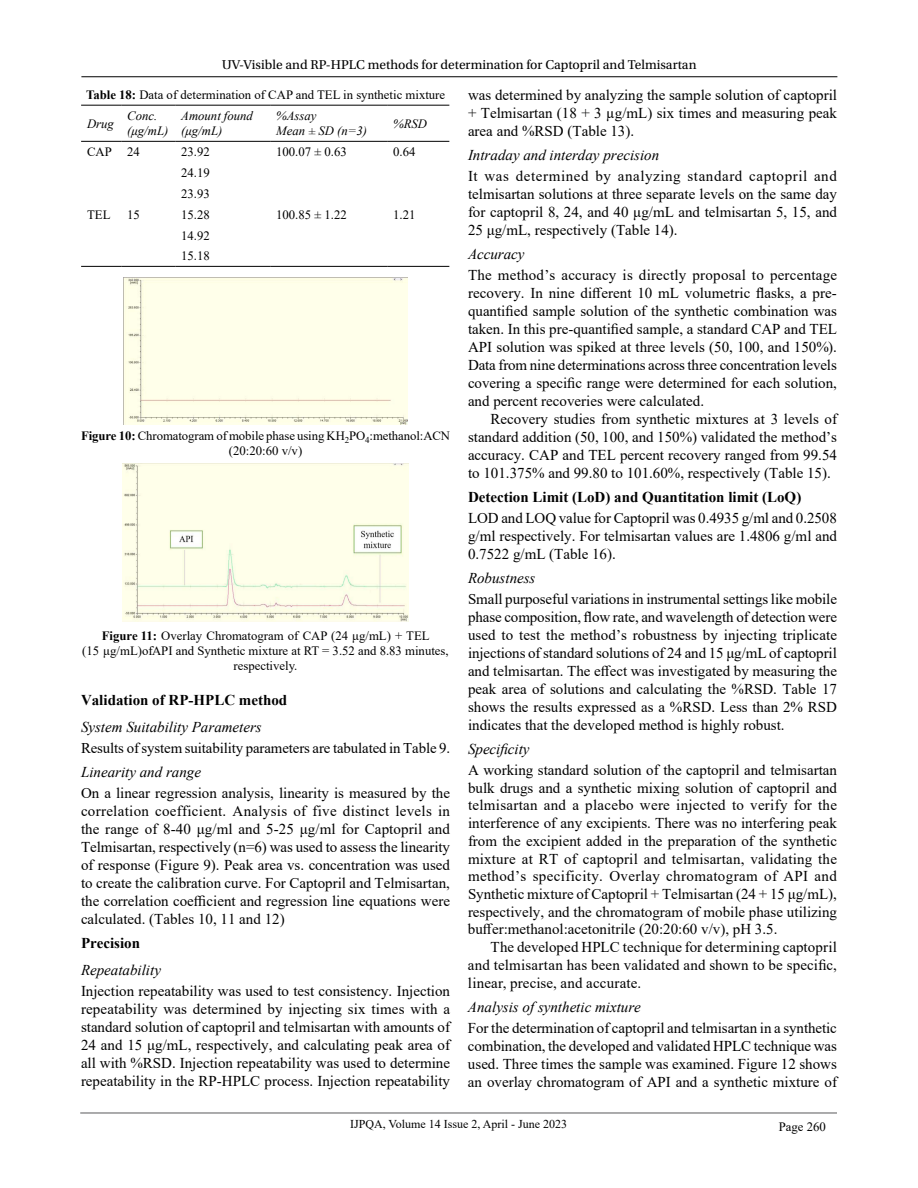
<style>
.page{position:relative;width:918px;height:1188px;background:#fff}
.page>*{position:absolute;margin:0;border:0;box-sizing:border-box;transform-origin:0 0}
.t1{font:15px/18px "Times New Roman";color:#000;text-align:justify}
.t2{font:italic 15px "Times New Roman";color:#000}
.t3{font:700 15px "Times New Roman";color:#000}
.t4{font:14.85px "Times New Roman";letter-spacing:-.005em;color:#000}
.t5{font:13.5px "Utopia Std";color:#000}
.t6{font:12.75px/15.3px "Times New Roman";color:#000}
.t7{font:italic 12.75px/15.3px "Times New Roman";color:#000}
.t8{font:12.75px "Times New Roman";color:#000101}
.t9{font:12px "Times New Roman";color:#000101}
.s1{font-weight:700}
.s2{color:#fff}
</style>
<div class="page">
<hr style="left:81px;top:76px;width:756px;height:1px;background:#000">
<hr style="left:80px;top:1113px;width:757px;height:1px;background:#58595b">
<hr style="left:81px;top:105px;width:40px;height:1px;background:#000">
<hr style="left:121px;top:105px;width:54px;height:1px;background:#000">
<hr style="left:175px;top:105px;width:95px;height:1px;background:#000">
<hr style="left:270px;top:105px;width:117px;height:1px;background:#000">
<hr style="left:387px;top:105px;width:62px;height:1px;background:#000">
<hr style="left:81px;top:141px;width:40px;height:1px;background:#000">
<hr style="left:121px;top:141px;width:54px;height:1px;background:#000">
<hr style="left:175px;top:141px;width:95px;height:1px;background:#000">
<hr style="left:270px;top:141px;width:117px;height:1px;background:#000">
<hr style="left:387px;top:141px;width:62px;height:1px;background:#000">
<hr style="left:81px;top:266px;width:40px;height:1px;background:#000">
<hr style="left:121px;top:266px;width:54px;height:1px;background:#000">
<hr style="left:270px;top:266px;width:117px;height:1px;background:#000">
<hr style="left:387px;top:266px;width:62px;height:1px;background:#000">
<hr style="left:175px;top:266px;width:95px;height:1px;background:#000">
<div style="left:123px;top:277px;width:285px;height:147px;background:#ffffea"></div>
<img style="left:122px;top:463px;width:287px;height:159px">
<p class="t5" style="left:222px;top:57px;width:476px">UV-Visible and RP-HPLC methods for determination for Captopril and Telmisartan</p>
<p class="t6" style="left:86px;top:86px;width:361px"><span class="s1">Table 18:</span> Data of determination of CAP and TEL in synthetic mixture</p>
<p class="t7" style="left:87px;top:115px;width:28px">Drug</p>
<p class="t7" style="left:127px;top:108px;width:43px">Conc. (μg/mL)</p>
<p class="t7" style="left:181px;top:108px;width:73px">Amount found (μg/mL)</p>
<p class="t7" style="left:276px;top:108px;width:92px">%Assay<br>Mean ± SD (n=3)</p>
<p class="t7" style="left:393px;top:115px;width:35px">%RSD</p>
<p class="t6" style="left:87px;top:144px;width:54px">CAP 24</p>
<p class="t6" style="left:181px;top:144px;width:30px">23.92</p>
<p class="t6" style="left:276px;top:144px;width:72px">100.07 ± 0.63</p>
<p class="t6" style="left:393px;top:144px;width:24px">0.64</p>
<p class="t6" style="left:181px;top:162px;width:30px;line-height:20.9px">24.19<br>23.93</p>
<p class="t6" style="left:87px;top:206px;width:25px">TEL</p>
<p class="t6" style="left:127px;top:206px;width:14px">15</p>
<p class="t6" style="left:181px;top:206px;width:30px">15.28</p>
<p class="t6" style="left:276px;top:206px;width:72px">100.85 ± 1.22</p>
<p class="t6" style="left:393px;top:206px;width:24px">1.21</p>
<p class="t6" style="left:181px;top:224px;width:30px;line-height:20.9px">14.92<br>15.18</p>
<p class="t6" style="left:81px;top:428px;width:371px;text-align:center"><span class="s1">Figure 10:</span> Chromatogram of mobile phase using KH<sub>2</sub>PO<sub>4</sub>:methanol:ACN (20:20:60 v/v)</p>
<p class="t6" style="left:82px;top:627px;width:368px;text-align:center"><span class="s1">Figure 11:</span> Overlay Chromatogram of CAP (24 μg/mL) + TEL<br>(15 μg/mL)of API and Synthetic mixture at RT = 3.52 and 8.83 minutes, respectively.</p>
<p class="t3" style="left:81px;top:689px;width:208px">Validation of RP-HPLC method</p>
<p class="t2" style="left:81px;top:717px;width:182px">System Suitability Parameters</p>
<p class="t4" style="left:81px;top:737px;width:371px">Results of system suitability parameters are tabulated in Table 9.</p>
<p class="t2" style="left:81px;top:762px;width:121px">Linearity and range</p>
<p class="t1" style="left:81px;top:783px;width:371px">On a linear regression analysis, linearity is measured by the correlation coefficient. Analysis of five distinct levels in the range of 8-40 μg/ml and 5-25 μg/ml for Captopril and Telmisartan, respectively (n=6) was used to assess the linearity of response (Figure 9). Peak area vs. concentration was used to create the calibration curve. For Captopril and Telmisartan, the correlation coefficient and regression line equations were calculated. (Tables 10, 11 and 12)</p>
<p class="t3" style="left:81px;top:932px;width:61px">Precision</p>
<p class="t2" style="left:81px;top:960px;width:81px">Repeatability</p>
<p class="t1" style="left:81px;top:981px;width:371px">Injection repeatability was used to test consistency. Injection repeatability was determined by injecting six times with a standard solution of captopril and telmisartan with amounts of 24 and 15 μg/mL, respectively, and calculating peak area of all with %RSD. Injection repeatability was used to determine repeatability in the RP-HPLC process. Injection repeatability</p>
<p class="t1" style="left:468px;top:86px;width:371px">was determined by analyzing the sample solution of captopril + Telmisartan (18 + 3 µg/mL) six times and measuring peak area and %RSD (Table 13).</p>
<p class="t2" style="left:468px;top:145px;width:193px">Intraday and interday precision</p>
<p class="t1" style="left:468px;top:167px;width:371px">It was determined by analyzing standard captopril and telmisartan solutions at three separate levels on the same day for captopril 8, 24, and 40 μg/mL and telmisartan 5, 15, and 25 μg/mL, respectively (Table 14).</p>
<p class="t2" style="left:468px;top:244px;width:58px">Accuracy</p>
<p class="t1" style="left:468px;top:266px;width:371px">The method’s accuracy is directly proposal to percentage recovery. In nine different 10 mL volumetric flasks, a pre&shy;quantified sample solution of the synthetic combination was taken. In this pre-quantified sample, a standard CAP and TEL API solution was spiked at three levels (50, 100, and 150%).<br>Data from nine determinations across three concentration levels covering a specific range were determined for each solution, and percent recoveries were calculated.</p>
<p class="t1" style="left:468px;top:410px;width:371px;text-indent:22px">Recovery studies from synthetic mixtures at 3 levels of standard addition (50, 100, and 150%) validated the method’s accuracy. CAP and TEL percent recovery ranged from 99.54 to 101.375% and 99.80 to 101.60%, respectively (Table 15).</p>
<p class="t3" style="left:468px;top:487px;width:335px">Detection Limit (LoD) and Quantitation limit (LoQ)</p>
<p class="t1" style="left:468px;top:509px;width:371px">LOD and LOQ value for Captopril was 0.4935 g/ml and 0.2508 g/ml respectively. For telmisartan values are 1.4806 g/ml and 0.7522 g/mL (Table 16).</p>
<p class="t2" style="left:468px;top:568px;width:69px">Robustness</p>
<p class="t1" style="left:468px;top:590px;width:371px">Small purposeful variations in instrumental settings like mobile phase composition, flow rate, and wavelength of detection were used to test the method’s robustness by injecting triplicate injections of standard solutions of 24 and 15 μg/mL of captopril and telmisartan. The effect was investigated by measuring the peak area of solutions and calculating the %RSD. Table 17 shows the results expressed as a %RSD. Less than 2% RSD indicates that the developed method is highly robust.</p>
<p class="t2" style="left:468px;top:739px;width:63px">Specificity</p>
<p class="t1" style="left:468px;top:761px;width:371px">A working standard solution of the captopril and telmisartan bulk drugs and a synthetic mixing solution of captopril and telmisartan and a placebo were injected to verify for the interference of any excipients. There was no interfering peak from the excipient added in the preparation of the synthetic mixture at RT of captopril and telmisartan, validating the method’s specificity. Overlay chromatogram of API and Synthetic mixture of Captopril + Telmisartan (24 + 15 μg/mL), respectively, and the chromatogram of mobile<span class="s2">.</span>phase utilizing buffer:methanol:acetonitrile (20:20:60 v/v), pH 3.5.</p>
<p class="t1" style="left:468px;top:938px;width:370px;text-indent:22px">The developed HPLC technique for determining captopril and telmisartan has been validated and shown to be specific, linear, precise, and accurate.</p>
<p class="t2" style="left:468px;top:996px;width:174px">Analysis of synthetic mixture</p>
<p class="t1" style="left:468px;top:1018px;width:370px">For the determination of captopril and telmisartan in a synthetic combination, the developed and validated HPLC technique was used. Three times the sample was examined. Figure 12 shows an overlay chromatogram of API and a synthetic mixture of</p>
<p class="t9" style="left:350px;top:1116px;width:218px">IJPQA, Volume 14 Issue 2, April - June 2023</p>
<p class="t8" style="left:779px;top:1118px;width:49px">Page 260</p>
</div>
